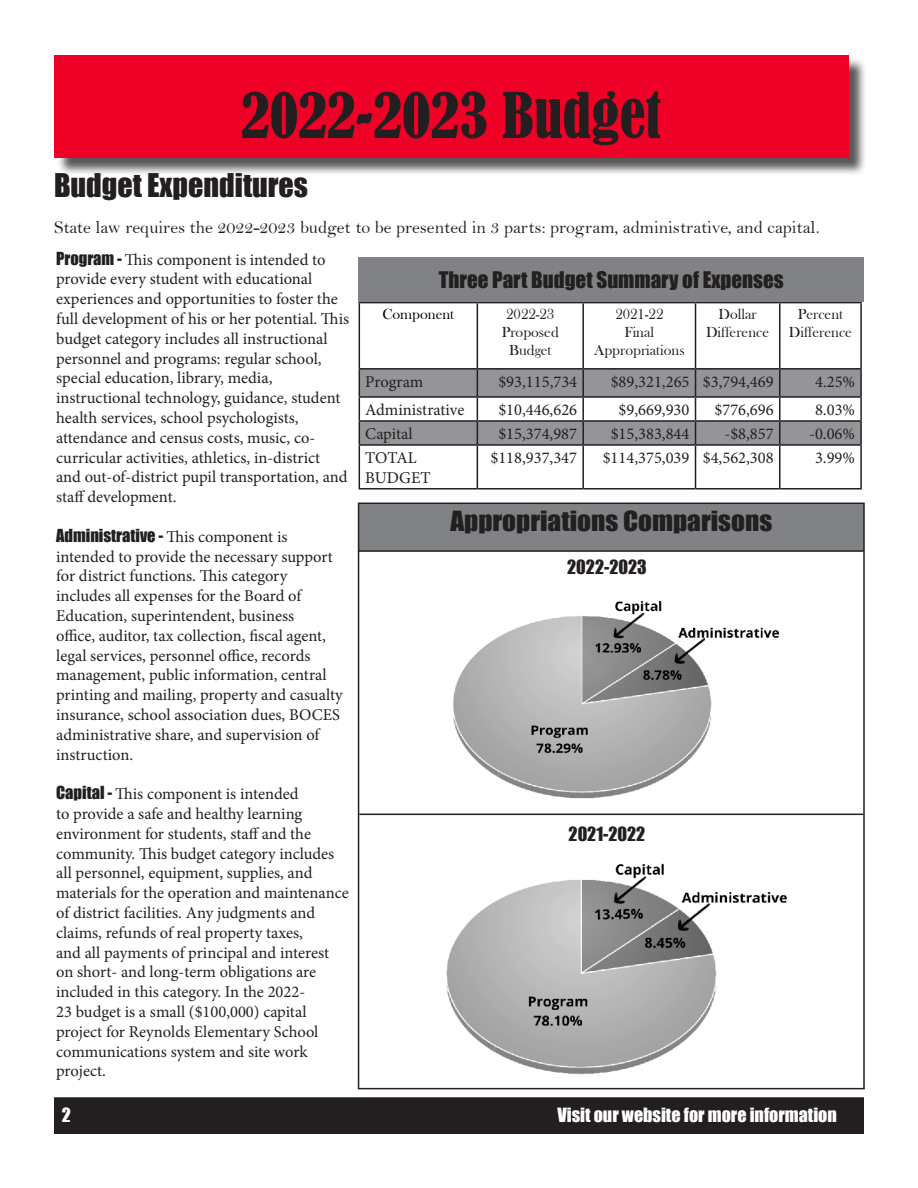
<style>
.page{position:relative;width:918px;height:1188px;background:#fff}
.page>*{position:absolute;margin:0;border:0;box-sizing:border-box;transform-origin:0 0}
.t1{font:condensed 58.5px "Bernard";color:#231f20}
.t2{font:30px "Impact";color:#231f20}
.t3{font:25.5px "Impact";color:#231f20;scale:1.07 1}
.t4{font:21px "Impact";color:#231f20}
.t5{font:18px "Bell";color:#231f20}
.t6{font:18px "Impact";color:#fff}
.t7{font:18px "Impact";color:#231f20}
.t8{font:16.5px/19.8px "Minion Pro";color:#231f20}
.t9{font:16.5px "Impact";color:#231f20}
.t10{font:15px/18px "Bask Old Face";color:#231f20;text-align:center}
.t11{font:15px "Bask Old Face";color:#040503}
.s1{font-family:"Impact"}
.s2{font-family:"Minion Pro"}
</style>
<div class="page">
<div style="left:56px;top:57px;width:811px;height:120px;background:#231f20;opacity:.75"></div>
<div style="left:54px;top:55px;width:794px;height:103px;background:#ef0027"></div>
<div style="left:55px;top:1098px;width:808px;height:35px;background:#231f20"></div>
<div style="left:54px;top:1097px;width:810px;height:37px;border:2px solid #231f20"></div>
<hr style="left:359px;top:302px;width:118px;height:1px;background:#231f20">
<hr style="left:477px;top:302px;width:106px;height:1px;background:#231f20">
<hr style="left:583px;top:302px;width:113px;height:1px;background:#231f20">
<hr style="left:696px;top:302px;width:84px;height:1px;background:#231f20">
<hr style="left:780px;top:302px;width:82px;height:1px;background:#231f20">
<hr style="left:860px;top:303px;width:2px;height:65px;background:#231f20">
<hr style="left:780px;top:368px;width:82px;height:2px;background:#231f20">
<hr style="left:860px;top:370px;width:2px;height:26px;background:#231f20">
<hr style="left:780px;top:396px;width:82px;height:2px;background:#231f20">
<hr style="left:860px;top:398px;width:2px;height:22px;background:#231f20">
<svg style="left:359px;top:303px;width:502px;height:141px"></svg>
<hr style="left:780px;top:420px;width:82px;height:2px;background:#231f20">
<hr style="left:779px;top:422px;width:2px;height:22px;background:#231f20">
<hr style="left:860px;top:422px;width:2px;height:22px;background:#231f20">
<hr style="left:359px;top:444px;width:118px;height:2px;background:#231f20">
<hr style="left:359px;top:446px;width:1px;height:42px;background:#231f20">
<hr style="left:477px;top:444px;width:106px;height:2px;background:#231f20">
<hr style="left:477px;top:446px;width:1px;height:42px;background:#231f20">
<hr style="left:583px;top:444px;width:113px;height:2px;background:#231f20">
<hr style="left:582px;top:446px;width:2px;height:42px;background:#231f20">
<hr style="left:696px;top:444px;width:84px;height:2px;background:#231f20">
<hr style="left:695px;top:446px;width:1px;height:42px;background:#231f20">
<hr style="left:780px;top:444px;width:82px;height:2px;background:#231f20">
<hr style="left:779px;top:446px;width:2px;height:42px;background:#231f20">
<hr style="left:860px;top:446px;width:2px;height:42px;background:#231f20">
<hr style="left:359px;top:488px;width:118px;height:2px;background:#231f20">
<hr style="left:477px;top:488px;width:106px;height:2px;background:#231f20">
<hr style="left:583px;top:488px;width:113px;height:2px;background:#231f20">
<hr style="left:696px;top:488px;width:84px;height:2px;background:#231f20">
<hr style="left:780px;top:488px;width:82px;height:2px;background:#231f20">
<div style="left:359px;top:258px;width:505px;height:44px;background:#808285"></div>
<div style="left:359px;top:503px;width:505px;height:48px;background:#808285"></div>
<div style="left:358px;top:503px;width:507px;height:49px;border:2px solid #231f20"></div>
<hr style="left:359px;top:814px;width:504px;height:1px;background:#231f20">
<hr style="left:358px;top:551px;width:1px;height:537px;background:#231f20">
<hr style="left:358px;top:1088px;width:507px;height:1px;background:#231f20">
<hr style="left:863px;top:552px;width:2px;height:537px;background:#231f20">
<img style="left:453px;top:600px;width:327px;height:199px">
<img style="left:446px;top:863px;width:342px;height:211px">
<h1 class="t1" style="left:241px;top:82px;width:422px">2022-2023 Budget</h1>
<h2 class="t2" style="left:54px;top:161px;width:256px">Budget Expenditures</h2>
<p class="t5" style="left:54px;top:216px;width:767px">State law requires the 2022-2023 budget to be presented in 3 parts: program, administrative, and capital.</p>
<p class="t8" style="left:56px;top:250px;width:294px"><span class="s1">Program -</span> This component is intended to provide every student with educational experiences and opportunities to foster the full development of his or her potential. This budget category includes all instructional personnel and programs: regular school, special education, library, media, instructional technology, guidance, student health services, school psychologists, attendance and census costs, music, co&shy;curricular activities, athletics, in-district and out-of-district pupil transportation, and staff development.</p>
<p class="t9" style="left:56px;top:523px;width:233px">Administrative - <span class="s2">This component is</span></p>
<p class="t8" style="left:56px;top:547px;width:288px">intended to provide the necessary support for district functions. This category includes all expenses for the Board of Education, superintendent, business<br>office, auditor, tax collection, fiscal agent, legal services, personnel office, records management, public information, central printing and mailing, property and casualty insurance, school association dues, BOCES administrative share, and supervision of instruction.</p>
<p class="t8" style="left:56px;top:784px;width:294px"><span class="s1">Capital -</span> This component is intended<br>to provide a safe and healthy learning environment for students, staff and the community. This budget category includes all personnel, equipment, supplies, and materials for the operation and maintenance of district facilities. Any judgments and claims, refunds of real property taxes,<br>and all payments of principal and interest on short- and long-term obligations are included in this category. In the 2022-<br>23 budget is a small ($100,000) capital project for Reynolds Elementary School communications system and site work project.</p>
<p class="t4" style="left:439px;top:263px;width:346px">Three Part Budget Summary of Expenses</p>
<p class="t11" style="left:382px;top:306px;width:73px">Component</p>
<p class="t10" style="left:502px;top:305px;width:59px">2022-23<br>Proposed<br>Budget</p>
<p class="t10" style="left:594px;top:305px;width:92px">2021-22<br>Final<br>Appropriations</p>
<p class="t10" style="left:706px;top:305px;width:65px">Dollar<br>Difference</p>
<p class="t10" style="left:789px;top:305px;width:65px">Percent<br>Difference</p>
<p class="t8" style="left:365px;top:372px;width:59px">Program</p>
<p class="t8" style="left:498px;top:372px;width:80px">$93,115,734</p>
<p class="t8" style="left:611px;top:372px;width:165px">$89,321,265 $3,794,469</p>
<p class="t8" style="left:815px;top:372px;width:41px">4.25%</p>
<p class="t8" style="left:365px;top:400px;width:101px">Administrative</p>
<p class="t8" style="left:498px;top:400px;width:80px">$10,446,626</p>
<p class="t8" style="left:619px;top:400px;width:72px">$9,669,930</p>
<p class="t8" style="left:715px;top:400px;width:61px">$776,696</p>
<p class="t8" style="left:815px;top:400px;width:41px">8.03%</p>
<p class="t8" style="left:365px;top:424px;width:49px">Capital</p>
<p class="t8" style="left:498px;top:424px;width:80px">$15,374,987</p>
<p class="t8" style="left:611px;top:424px;width:80px">$15,383,844</p>
<p class="t8" style="left:724px;top:424px;width:51px">-$8,857</p>
<p class="t8" style="left:809px;top:424px;width:47px">-0.06%</p>
<p class="t8" style="left:365px;top:448px;width:67px">TOTAL<br>BUDGET</p>
<p class="t8" style="left:490px;top:448px;width:88px">$118,937,347</p>
<p class="t8" style="left:603px;top:448px;width:172px">$114,375,039 $4,562,308</p>
<p class="t8" style="left:815px;top:448px;width:41px">3.99%</p>
<h3 class="t3" style="left:450px;top:501px;width:302px">Appropriations Comparisons</h3>
<p class="t7" style="left:567px;top:553px;width:81px">2022-2023</p>
<p class="t7" style="left:569px;top:820px;width:78px">2021-2022</p>
<p class="t6" style="left:62px;top:1101px;width:11px">2</p>
<p class="t6" style="left:557px;top:1101px;width:281px">Visit our website for more information</p>
</div>
